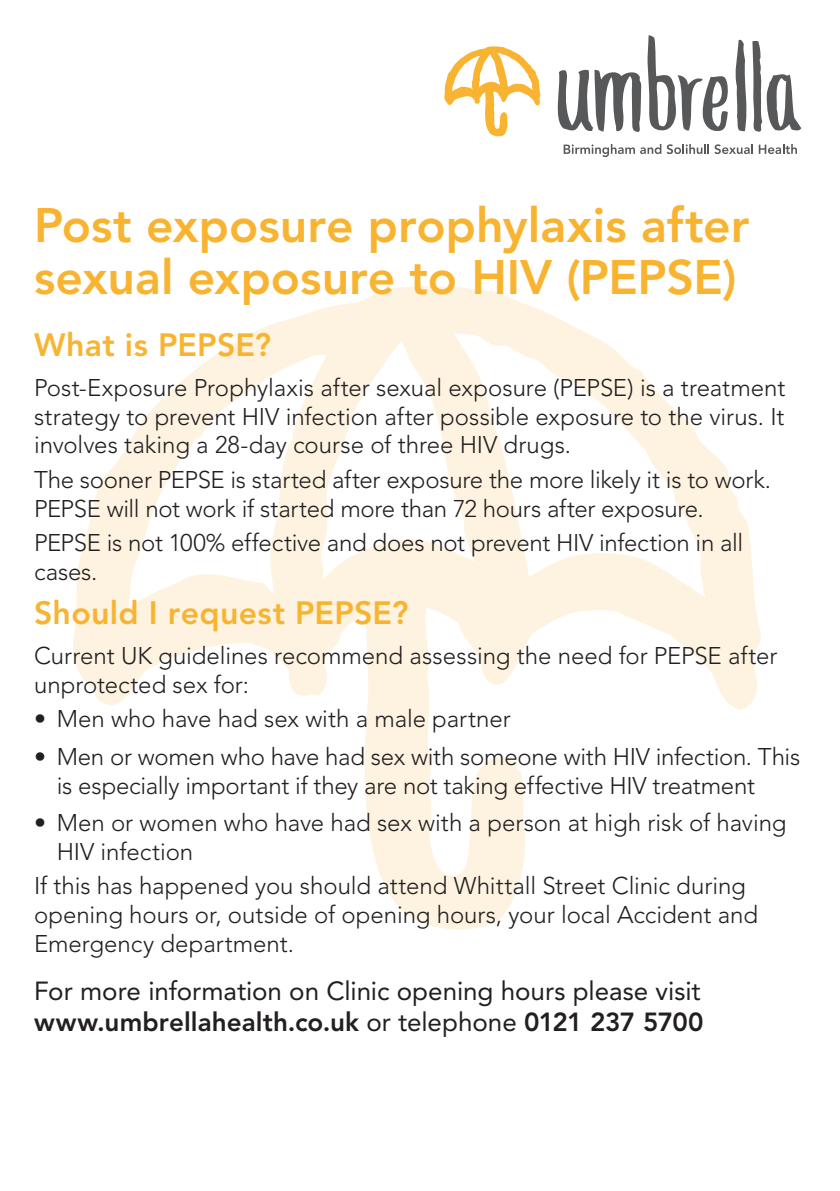
<style>
.page{position:relative;width:840px;height:1191px;background:#fff}
.page>*{position:absolute;margin:0;border:0;box-sizing:border-box;transform-origin:0 0}
.t1{font:800 48px/52px "Avenir";color:#f8b431}
.t2{font:800 32px "Avenir";letter-spacing:.01em;color:#f8b431}
.t3{font:26px/31.2px "Avenir";color:#231f20}
.t4{font:300 24px/28.8px "Avenir";letter-spacing:-.01em;color:#231f20}
.s1{font-weight:800}
</style>
<div class="page">
<svg style="left:647px;top:35px;width:153px;height:97px"></svg>
<svg style="left:557px;top:69px;width:84px;height:63px"></svg>
<svg style="left:444px;top:46px;width:96px;height:90px"></svg>
<svg style="left:563px;top:144px;width:145px;height:13px"></svg>
<svg style="left:714px;top:144px;width:38px;height:10px"></svg>
<svg style="left:758px;top:144px;width:38px;height:10px"></svg>
<svg style="left:73px;top:286px;width:687px;height:643px"></svg>
<h1 class="t1" style="left:34px;top:200px;width:716px">Post exposure prophylaxis after sexual exposure to HIV (PEPSE)</h1>
<h2 class="t2" style="left:34px;top:325px;width:238px">What is PEPSE?</h2>
<p class="t4" style="left:34px;top:373px;width:752px;text-align:justify">Post-Exposure Prophylaxis after sexual exposure (PEPSE) is a treatment strategy to prevent HIV infection after possible exposure to the virus. It involves taking a 28-day course of three HIV drugs.</p>
<p class="t4" style="left:34px;top:465px;width:738px">The sooner PEPSE is started after exposure the more likely it is to work.<br>PEPSE will not work if started more than 72 hours after exposure.</p>
<p class="t4" style="left:34px;top:528px;width:710px">PEPSE is not 100% effective and does not prevent HIV infection in all cases.</p>
<h2 class="t2" style="left:34px;top:594px;width:375px">Should I request PEPSE?</h2>
<p class="t4" style="left:34px;top:641px;width:744px">Current UK guidelines recommend assessing the need for PEPSE after unprotected sex for:</p>
<p class="t4" style="left:34px;top:704px;width:478px">• Men who have had sex with a male partner</p>
<p class="t4" style="left:57px;top:742px;width:744px;text-indent:-23px">• Men or women who have had sex with someone with HIV infection. This is especially important if they are not taking effective HIV treatment</p>
<p class="t4" style="left:57px;top:808px;width:730px;text-indent:-23px">• Men or women who have had sex with a person at high risk of having<br>HIV infection</p>
<p class="t4" style="left:34px;top:871px;width:725px">If this has happened you should attend Whittall Street Clinic during opening hours or, outside of opening hours, your local Accident and<br>Emergency department.</p>
<p class="t3" style="left:34px;top:975px;width:670px">For more information on Clinic opening hours please visit <span class="s1">www.umbrellahealth.co.uk</span> or telephone <span class="s1">0121 237 5700</span></p>
</div>
